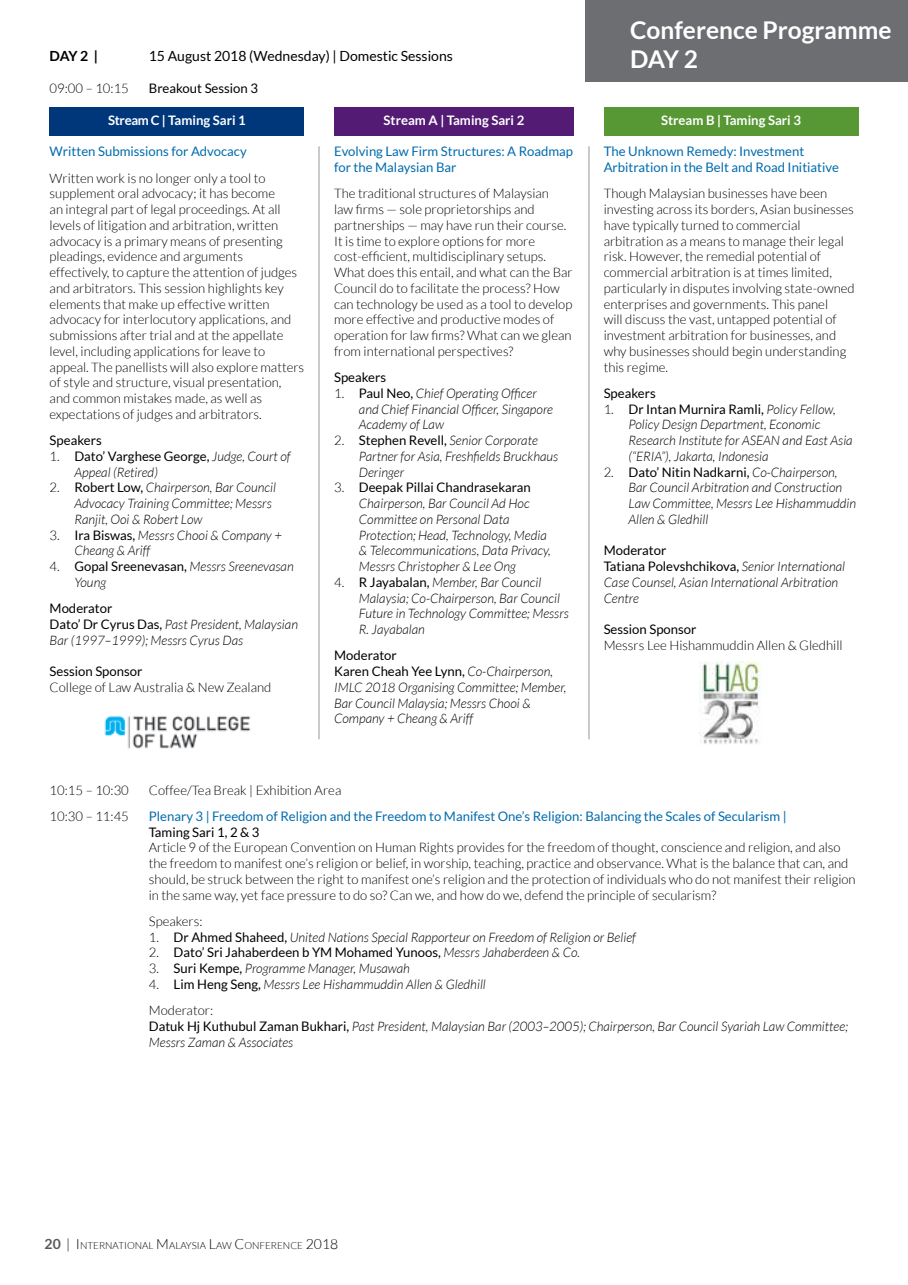
<style>
.page{position:relative;width:908px;height:1285px;background:#fff}
.page>*{position:absolute;margin:0;border:0;box-sizing:border-box;transform-origin:0 0}
.t1{font:700 24.5px/29.4px "Lato";color:#fff}
.t2{font:14px "Lato";color:#000}
.t3{font:700 14px "Lato";color:#000}
.t4{font:300 13.12px/15.8px "Lato";color:#000}
.t5{font:italic 300 13.12px/15.8px "Lato";color:#000}
.t6{font:13.12px/15.8px "Lato";color:#006bad}
.t7{font:13.12px "Lato";color:#000}
.t8{font:700 13.12px "Lato";color:#fff}
.t9{font:300 9.8px "Lato";color:#000}
.s1{font-style:normal}
.s2{font-weight:400;font-style:normal}
.s3{font-weight:300}
.s4{font-weight:300;font-style:italic}
.s5{font-weight:700;font-size:14px;color:#58595b}
.s6{font-size:14px}
</style>
<div class="page">
<div style="left:50px;top:107px;width:254px;height:29px;background:#00377b"></div>
<div style="left:604px;top:107px;width:254px;height:29px;background:#579835"></div>
<div style="left:334px;top:107px;width:240px;height:29px;background:#541b74"></div>
<hr style="left:319px;top:146px;width:1px;height:593px;background:#939598">
<hr style="left:589px;top:146px;width:1px;height:593px;background:#939598">
<div style="left:585px;top:0;width:323px;height:82px;background:#6d6e71"></div>
<img style="left:104px;top:715px;width:147px;height:34px">
<img style="left:700px;top:661px;width:61px;height:83px">
<p class="t3" style="left:50px;top:48px;width:50px">DAY 2 |</p>
<p class="t2" style="left:149px;top:48px;width:306px">15 August 2018 (Wednesday) | Domestic Sessions</p>
<p class="t4" style="left:50px;top:81px;width:81px">09:00 – 10:15</p>
<p class="t7" style="left:149px;top:81px;width:111px">Breakout Session 3</p>
<p class="t8" style="left:108px;top:112px;width:139px">Stream C | Taming Sari 1</p>
<p class="t6" style="left:50px;top:144px;width:199px">Written Submissions for Advocacy</p>
<p class="t4" style="left:50px;top:170px;width:256px">Written work is no longer only a tool to supplement oral advocacy; it has become<br>an integral part of legal proceedings. At all levels of litigation and arbitration, written advocacy is a primary means of presenting pleadings, evidence and arguments effectively, to capture the attention of judges and arbitrators. This session highlights key elements that make up effective written advocacy for interlocutory applications, and submissions after trial and at the appellate level, including applications for leave to appeal. The panellists will also explore matters of style and structure, visual presentation, and common mistakes made, as well as expectations of judges and arbitrators.</p>
<p class="t7" style="left:50px;top:433px;width:54px">Speakers</p>
<p class="t5" style="left:74px;top:449px;width:218px;text-indent:-25px"><span class="s1">1.</span> <span class="s2">Dato’ Varghese George,</span> Judge, Court of<br>Appeal (Retired)</p>
<p class="t5" style="left:74px;top:480px;width:203px;text-indent:-25px"><span class="s1">2.</span> <span class="s2">Robert Low,</span> Chairperson, Bar Council<br>Advocacy Training Committee; Messrs<br>Ranjit, Ooi &amp; Robert Low</p>
<p class="t5" style="left:74px;top:527px;width:209px;text-indent:-25px"><span class="s1">3.</span> <span class="s2">Ira Biswas,</span> Messrs Chooi &amp; Company +<br>Cheang &amp; Ariff</p>
<p class="t5" style="left:74px;top:559px;width:221px;text-indent:-25px"><span class="s1">4.</span> <span class="s2">Gopal Sreenevasan,</span> Messrs Sreenevasan<br>Young</p>
<p class="t5" style="left:50px;top:601px;width:250px"><span class="s2">Moderator<br>Dato’ Dr Cyrus Das,</span> Past President, Malaysian<br>Bar (1997–1999); Messrs Cyrus Das</p>
<p class="t7" style="left:50px;top:664px;width:94px">Session Sponsor</p>
<p class="t4" style="left:50px;top:679px;width:223px">College of Law Australia &amp; New Zealand</p>
<p class="t8" style="left:384px;top:112px;width:142px">Stream A | Taming Sari 2</p>
<p class="t6" style="left:334px;top:144px;width:241px">Evolving Law Firm Structures: A Roadmap for the Malaysian Bar</p>
<p class="t4" style="left:334px;top:186px;width:240px">The traditional structures of Malaysian<br>law firms — sole proprietorships and partnerships — may have run their course.<br>It is time to explore options for more cost-efficient, multidisciplinary setups.<br>What does this entail, and what can the Bar Council do to facilitate the process? How can technology be used as a tool to develop more effective and productive modes of operation for law firms? What can we glean from international perspectives?</p>
<p class="t7" style="left:334px;top:370px;width:54px">Speakers</p>
<p class="t5" style="left:359px;top:386px;width:196px;text-indent:-25px"><span class="s1">1.</span> <span class="s2">Paul Neo,</span> Chief Operating Officer and Chief Financial Officer, Singapore<br>Academy of Law</p>
<p class="t5" style="left:359px;top:433px;width:201px;text-indent:-25px"><span class="s1">2.</span> <span class="s2">Stephen Revell,</span> Senior Corporate<br>Partner for Asia, Freshfields Bruckhaus<br>Deringer</p>
<p class="t5" style="left:359px;top:480px;width:193px;text-indent:-25px"><span class="s1">3.</span> <span class="s2">Deepak Pillai Chandrasekaran<br></span>Chairperson, Bar Council Ad Hoc<br>Committee on Personal Data<br>Protection; Head, Technology, Media &amp; Telecommunications, Data Privacy,<br>Messrs Christopher &amp; Lee Ong</p>
<p class="t5" style="left:359px;top:575px;width:211px;text-indent:-25px"><span class="s1">4.</span> <span class="s2">R Jayabalan,</span> Member, Bar Council<br>Malaysia; Co-Chairperson, Bar Council<br>Future in Technology Committee; Messrs<br>R. Jayabalan</p>
<p class="t5" style="left:334px;top:648px;width:234px"><span class="s2">Moderator<br>Karen Cheah Yee Lynn,</span> Co-Chairperson,<br>IMLC 2018 Organising Committee; Member,<br>Bar Council Malaysia; Messrs Chooi &amp;<br>Company + Cheang &amp; Ariff</p>
<h1 class="t1" style="left:630px;top:15px;width:263px">Conference Programme<br>DAY 2</h1>
<p class="t8" style="left:661px;top:112px;width:141px">Stream B | Taming Sari 3</p>
<p class="t6" style="left:604px;top:144px;width:237px">The Unknown Remedy: Investment<br>Arbitration in the Belt and Road Initiative</p>
<p class="t4" style="left:604px;top:186px;width:253px">Though Malaysian businesses have been investing across its borders, Asian businesses have typically turned to commercial arbitration as a means to manage their legal risk. However, the remedial potential of commercial arbitration is at times limited, particularly in disputes involving state-owned enterprises and governments. This panel<br>will discuss the vast, untapped potential of investment arbitration for businesses, and why businesses should begin understanding this regime.</p>
<p class="t7" style="left:604px;top:386px;width:54px">Speakers</p>
<p class="t5" style="left:628px;top:401px;width:226px;text-indent:-25px"><span class="s1">1.</span> <span class="s2">Dr Intan Murnira Ramli,</span> Policy Fellow, Policy Design Department, Economic Research Institute for ASEAN and East Asia (“ERIA”), Jakarta, Indonesia</p>
<p class="t5" style="left:628px;top:464px;width:229px;text-indent:-25px"><span class="s1">2.</span> <span class="s2">Dato’ Nitin Nadkarni,</span> Co-Chairperson, Bar Council Arbitration and Construction Law Committee, Messrs Lee Hishammuddin Allen &amp; Gledhill</p>
<p class="t5" style="left:604px;top:543px;width:243px"><span class="s2">Moderator<br>Tatiana Polevshchikova,</span> Senior International<br>Case Counsel, Asian International Arbitration<br>Centre</p>
<p class="t7" style="left:604px;top:622px;width:94px">Session Sponsor</p>
<p class="t4" style="left:604px;top:637px;width:240px">Messrs Lee Hishammuddin Allen &amp; Gledhill</p>
<p class="t4" style="left:50px;top:782px;width:81px">10:15 – 10:30</p>
<p class="t4" style="left:149px;top:782px;width:194px">Coffee/Tea Break | Exhibition Area</p>
<p class="t4" style="left:50px;top:808px;width:81px">10:30 – 11:45</p>
<p class="t6" style="left:149px;top:808px;width:639px">Plenary 3 | Freedom of Religion and the Freedom to Manifest One’s Religion: Balancing the Scales of Secularism |</p>
<p class="t7" style="left:149px;top:825px;width:112px">Taming Sari 1, 2 &amp; 3</p>
<p class="t4" style="left:149px;top:840px;width:708px">Article 9 of the European Convention on Human Rights provides for the freedom of thought, conscience and religion, and also the freedom to manifest one’s religion or belief, in worship, teaching, practice and observance. What is the balance that can, and should, be struck between the right to manifest one’s religion and the protection of individuals who do not manifest their religion in the same way, yet face pressure to do so? Can we, and how do we, defend the principle of secularism?</p>
<p class="t4" style="left:149px;top:913px;width:55px">Speakers:</p>
<p class="t5" style="left:149px;top:929px;width:489px"><span class="s1">1.</span> <span class="s2">Dr Ahmed Shaheed,</span> United Nations Special Rapporteur on Freedom of Religion or Belief</p>
<p class="t7" style="left:149px;top:945px;width:433px"><span class="s3">2.</span> Dato’ Sri Jahaberdeen b YM Mohamed Yunoos, <span class="s4">Messrs Jahaberdeen &amp; Co.</span></p>
<p class="t5" style="left:149px;top:961px;width:263px"><span class="s1">3.</span> <span class="s2">Suri Kempe,</span> Programme Manager, Musawah</p>
<p class="t5" style="left:149px;top:971px;width:339px;line-height:26.2px"><span class="s1">4.</span> <span class="s2">Lim Heng Seng,</span> Messrs Lee Hishammuddin Allen &amp; Gledhill<br><span class="s1">Moderator:</span></p>
<p class="t5" style="left:149px;top:1019px;width:700px"><span class="s2">Datuk Hj Kuthubul Zaman Bukhari,</span> Past President, Malaysian Bar (2003–2005); Chairperson, Bar Council Syariah Law Committee;<br>Messrs Zaman &amp; Associates</p>
<p class="t9" style="left:45px;top:1240px;width:295px"><span class="s5">20</span> <span class="s6">|</span> <span class="s6">I</span>NTERNATI ONAL <span class="s6">M</span>ALAYSIA <span class="s6">L</span>AW <span class="s6">C</span>ONFERENCE <span class="s6">2018</span></p>
</div>
